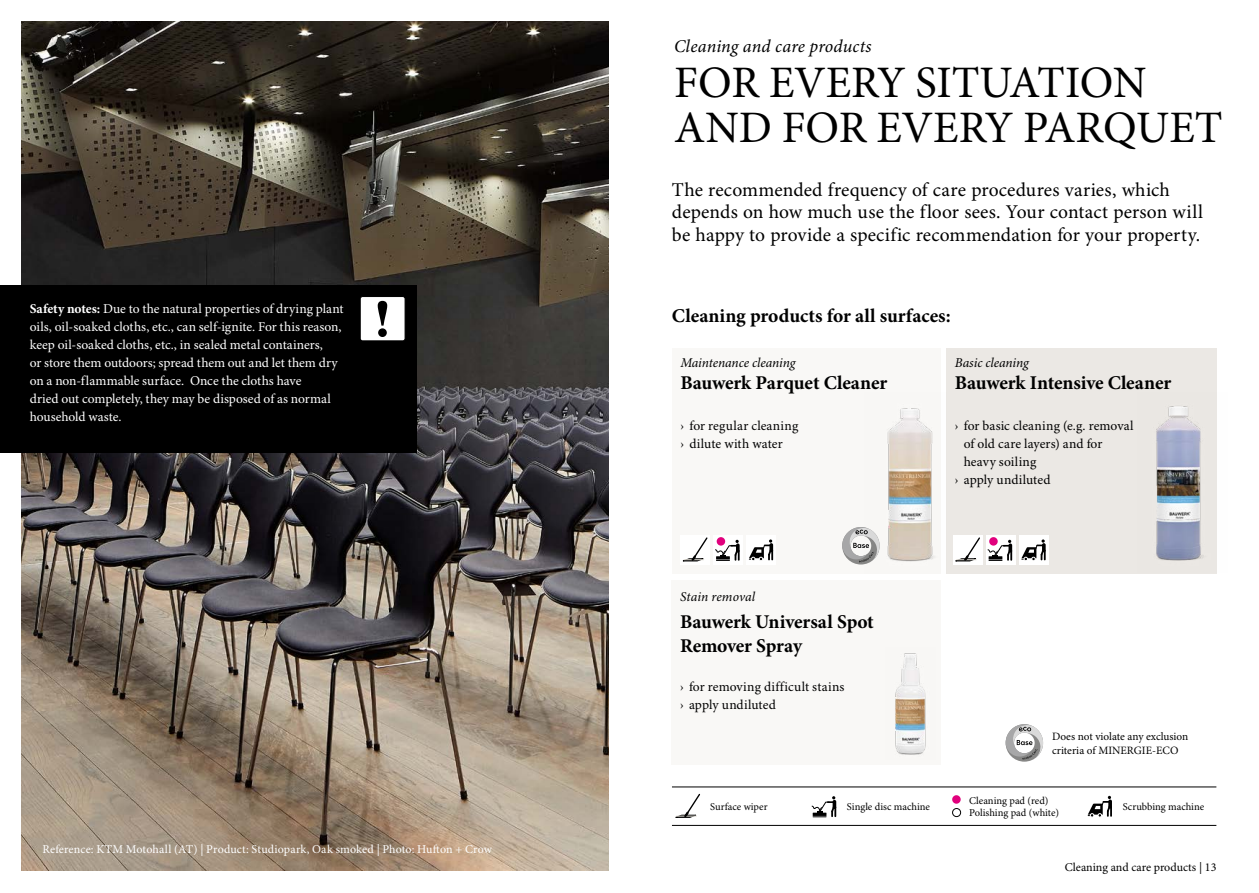
<style>
.page{position:relative;width:1259px;height:893px;background:#fff}
.page>*{position:absolute;margin:0;border:0;box-sizing:border-box;transform-origin:0 0}
.t1{font:45px/45px "Minion Pro";letter-spacing:-.005em;color:#000}
.t2{font:19.5px/22.5px "Minion Pro";letter-spacing:.005em;color:#000}
.t3{font:700 19.5px/24px "Minion Pro";letter-spacing:-.01em;color:#000}
.t4{font:italic 18px "Minion Pro";letter-spacing:.005em;color:#000}
.t5{font:13.5px/18px "Minion Pro";color:#fff}
.t6{font:13.5px/18px "Minion Pro";letter-spacing:.005em;color:#000}
.t7{font:italic 13.5px "Minion Pro";letter-spacing:-.005em;color:#000}
.t8{font:12px "Minion Pro";letter-spacing:.005em;color:#fff}
.t9{font:12px "Minion Pro";color:#000}
.t10{font:11.25px/13.5px "Minion Pro";color:#000}
.t11{font:10.5px/12px "Minion Pro";color:#000}
.s1{font-weight:700}
</style>
<div class="page">
<img style="left:22px;top:21px;width:586px;height:850px">
<div style="left:672px;top:349px;width:268px;height:225px;background:#f9f8f6"></div>
<div style="left:946px;top:349px;width:270px;height:225px;background:#ebe8e4"></div>
<div style="left:746px;top:535px;width:30px;height:30px;background:#fff"></div>
<svg style="left:749px;top:539px;width:24px;height:22px"></svg>
<div style="left:680px;top:535px;width:30px;height:30px;background:#fff"></div>
<div style="left:713px;top:535px;width:30px;height:30px;background:#fff"></div>
<svg style="left:739px;top:544px;width:1px;height:17px"></svg>
<svg style="left:682px;top:537px;width:57px;height:25px"></svg>
<svg style="left:716px;top:537px;width:9px;height:9px"></svg>
<div style="left:1018px;top:535px;width:30px;height:30px;background:#fff"></div>
<svg style="left:1045px;top:543px;width:1px;height:18px"></svg>
<svg style="left:1021px;top:539px;width:24px;height:22px"></svg>
<div style="left:953px;top:535px;width:29px;height:30px;background:#fff"></div>
<svg style="left:955px;top:537px;width:25px;height:25px"></svg>
<div style="left:985px;top:535px;width:30px;height:30px;background:#fff"></div>
<svg style="left:987px;top:540px;width:25px;height:21px"></svg>
<div style="left:989px;top:537px;width:8px;height:9px;background:#e1007d;border-radius:50%"></div>
<div style="left:671px;top:580px;width:269px;height:185px;background:#f9f8f6"></div>
<div style="left:0;top:285px;width:417px;height:168px;background:#000"></div>
<div style="left:360px;top:297px;width:45px;height:44px;background:#fff;border-radius:2px"></div>
<div style="left:360px;top:296px;width:45px;height:45px;border:1px solid #000;border-radius:2px"></div>
<svg style="left:378px;top:301px;width:9px;height:36px"></svg>
<svg style="left:1005px;top:724px;width:38px;height:38px"></svg>
<div style="left:952px;top:795px;width:8px;height:9px;background:#e1007d;border-radius:50%"></div>
<div style="left:952px;top:808px;width:8px;height:9px;border:1px solid #000;border-radius:50%"></div>
<svg style="left:1087px;top:796px;width:25px;height:21px"></svg>
<svg style="left:675px;top:793px;width:25px;height:25px"></svg>
<svg style="left:812px;top:801px;width:25px;height:17px"></svg>
<svg style="left:811px;top:796px;width:25px;height:21px"></svg>
<hr style="left:672px;top:787px;width:544px;height:1px;background:#000">
<hr style="left:672px;top:825px;width:544px;height:1px;background:#000">
<svg style="left:842px;top:527px;width:23px;height:37px"></svg>
<img style="left:865px;top:408px;width:69px;height:156px">
<img style="left:895px;top:653px;width:31px;height:102px">
<img style="left:1156px;top:392px;width:61px;height:181px">
<p class="t5" style="left:30px;top:300px;width:315px"><span class="s1">Safety notes:</span> Due to the natural properties of drying plant oils, oil-soaked cloths, etc., can self-ignite. For this reason, keep oil-soaked cloths, etc., in sealed metal containers,<br>or store them outdoors; spread them out and let them dry on a non-flammable surface. Once the cloths have<br>dried out completely, they may be disposed of as normal household waste.</p>
<p class="t8" style="left:43px;top:842px;width:451px">Reference: KTM Motohall (AT) | Product: Studiopark, Oak smoked | Photo: Hufton + Crow</p>
<h3 class="t4" style="left:674px;top:35px;width:199px">Cleaning and care products</h3>
<h1 class="t1" style="left:674px;top:61px;width:550px">FOR EVERY SITUATION<br>AND FOR EVERY PARQUET</h1>
<h2 class="t2" style="left:672px;top:179px;width:532px">The recommended frequency of care procedures varies, which depends on how much use the floor sees. Your contact person will be happy to provide a specific recommendation for your property.</h2>
<h2 class="t3" style="left:672px;top:305px;width:280px">Cleaning products for all surfaces:</h2>
<p class="t7" style="left:680px;top:354px;width:116px">Maintenance cleaning</p>
<h2 class="t3" style="left:680px;top:372px;width:208px">Bauwerk Parquet Cleaner</h2>
<p class="t6" style="left:680px;top:417px;width:119px">› for regular cleaning › dilute with water</p>
<p class="t7" style="left:680px;top:588px;width:77px">Stain removal</p>
<h2 class="t3" style="left:680px;top:610px;width:195px">Bauwerk Universal Spot<br>Remover Spray</h2>
<p class="t6" style="left:680px;top:678px;width:166px">› for removing difficult stains › apply undiluted</p>
<p class="t7" style="left:955px;top:354px;width:75px">Basic cleaning</p>
<h2 class="t3" style="left:955px;top:372px;width:218px">Bauwerk Intensive Cleaner</h2>
<p class="t6" style="left:955px;top:417px;width:180px">› for basic cleaning (e.g. removal</p>
<p class="t6" style="left:963px;top:435px;width:140px">of old care layers) and for</p>
<p class="t6" style="left:963px;top:453px;width:74px">heavy soiling</p>
<p class="t6" style="left:954px;top:471px;width:97px">› apply undiluted</p>
<p class="t10" style="left:1052px;top:730px;width:138px">Does not violate any exclusion criteria of MINERGIE-ECO</p>
<p class="t11" style="left:969px;top:795px;width:91px">Cleaning pad (red)<br>Polishing pad (white)</p>
<p class="t11" style="left:710px;top:801px;width:59px">Surface wiper</p>
<p class="t11" style="left:847px;top:801px;width:85px">Single disc machine</p>
<p class="t11" style="left:1122px;top:801px;width:83px">Scrubbing machine</p>
<p class="t9" style="left:1064px;top:860px;width:153px">Cleaning and care products | 13</p>
</div>
